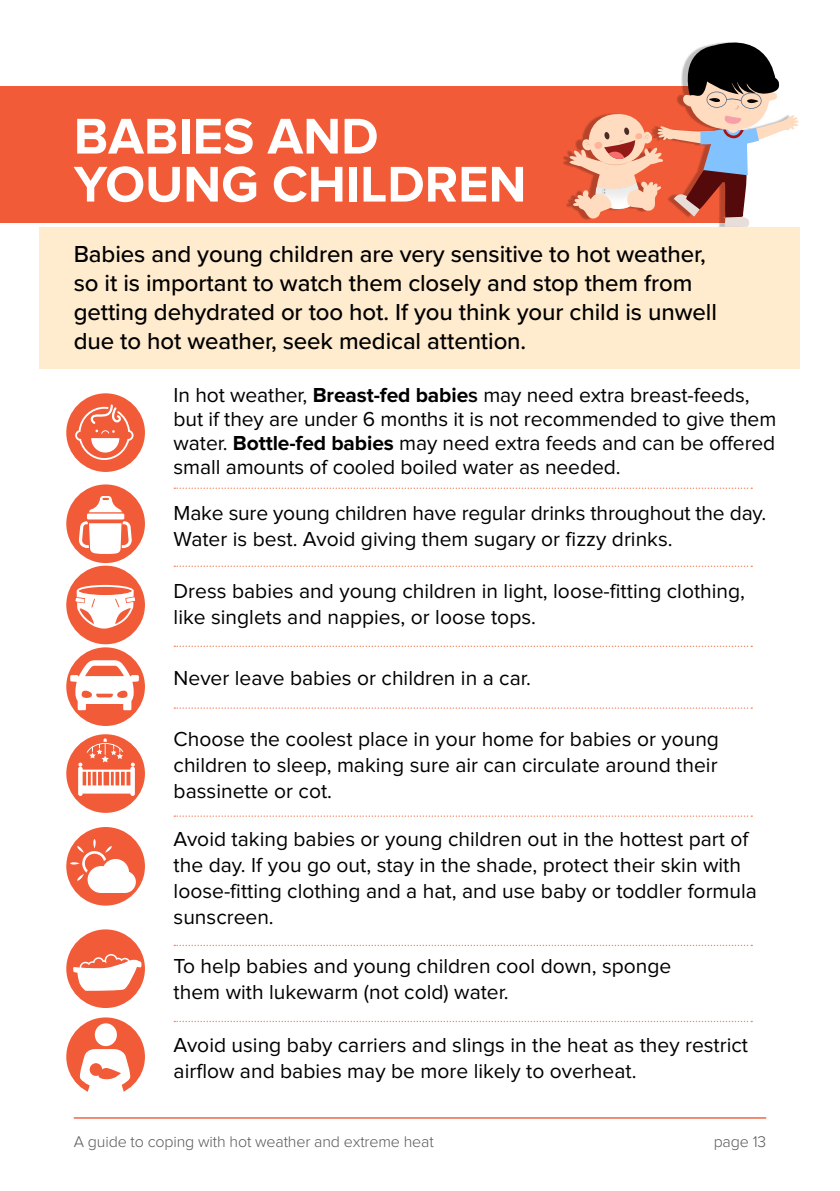
<style>
.page{position:relative;width:840px;height:1191px;background:#fff}
.page>*{position:absolute;margin:0;border:0;box-sizing:border-box;transform-origin:0 0}
.t1{font:700 52px/48px "Proxima Nova";color:#fff}
.t2{font:500 24px/29px "Proxima Nova";letter-spacing:-.005em;color:#000}
.t3{font:21px/26px "Proxima Nova";color:#000}
.t4{font:300 16px "Proxima Nova";letter-spacing:-.01em;color:#58595b}
.s1{font-weight:700}
.s2{font-weight:600}
</style>
<div class="page">
<hr style="left:74px;top:1117px;width:691px;height:1px;background:#f15b38">
<div style="left:66px;top:393px;width:79px;height:79px;background:#f15b38;border-radius:50%"></div>
<div style="left:66px;top:484px;width:79px;height:79px;background:#f15b38;border-radius:50%"></div>
<div style="left:66px;top:565px;width:79px;height:79px;background:#f15b38;border-radius:50%"></div>
<div style="left:66px;top:647px;width:79px;height:79px;background:#f15b38;border-radius:50%"></div>
<div style="left:66px;top:734px;width:79px;height:79px;background:#f15b38;border-radius:50%"></div>
<div style="left:66px;top:827px;width:79px;height:78px;background:#f15b38;border-radius:50%"></div>
<div style="left:39px;top:227px;width:759px;height:142px;background:#ffecce"></div>
<div style="left:0;top:86px;width:726px;height:137px;background:#f15b38"></div>
<svg style="left:78px;top:738px;width:57px;height:58px"></svg>
<svg style="left:75px;top:585px;width:60px;height:44px"></svg>
<svg style="left:75px;top:404px;width:58px;height:56px"></svg>
<div style="left:66px;top:929px;width:79px;height:79px;background:#f15b38;border-radius:50%"></div>
<svg style="left:72px;top:953px;width:70px;height:37px"></svg>
<svg style="left:70px;top:839px;width:66px;height:54px"></svg>
<svg style="left:70px;top:660px;width:69px;height:50px"></svg>
<div style="left:563px;top:42px;width:229px;height:185px;background:#000;opacity:.25"></div>
<svg style="left:568px;top:42px;width:231px;height:185px"></svg>
<svg style="left:174px;top:487px;width:577px;height:2px"></svg>
<svg style="left:174px;top:565px;width:577px;height:2px"></svg>
<svg style="left:174px;top:645px;width:577px;height:2px"></svg>
<svg style="left:174px;top:707px;width:577px;height:2px"></svg>
<svg style="left:174px;top:815px;width:577px;height:2px"></svg>
<svg style="left:174px;top:944px;width:577px;height:2px"></svg>
<svg style="left:174px;top:1020px;width:577px;height:2px"></svg>
<div style="left:66px;top:1017px;width:79px;height:79px;background:#f15b38;border-radius:50%"></div>
<div style="left:95px;top:1023px;width:22px;height:23px;background:#fff;border-radius:50%"></div>
<svg style="left:79px;top:1049px;width:52px;height:47px"></svg>
<div style="left:87px;top:513px;width:37px;height:6px;background:#fff"></div>
<svg style="left:89px;top:496px;width:33px;height:16px"></svg>
<svg style="left:79px;top:521px;width:53px;height:33px"></svg>
<h1 class="t1" style="left:74px;top:113px;width:454px">BABIES AND<br>YOUNG CHILDREN</h1>
<p class="t2" style="left:74px;top:239px;width:644px">Babies and young children are very sensitive to hot weather, so it is important to watch them closely and stop them from getting dehydrated or too hot. If you think your child is unwell due to hot weather, seek medical attention.</p>
<p class="t3" style="left:173px;top:384px;width:604px;line-height:24px">In hot weather, <span class="s1">Breast-fed babie</span><span class="s2">s</span> may need extra breast-feeds, but if they are under 6 months it is not recommended to give them water. <span class="s1">Bottle-fed babies</span> may need extra feeds and can be offered small amounts of cooled boiled water as needed.</p>
<p class="t3" style="left:173px;top:500px;width:594px">Make sure young children have regular drinks throughout the day.<br>Water is best. Avoid giving them sugary or fizzy drinks.</p>
<p class="t3" style="left:173px;top:579px;width:572px">Dress babies and young children in light, loose-fitting clothing, like singlets and nappies, or loose tops.</p>
<p class="t3" style="left:173px;top:665px;width:358px">Never leave babies or children in a car.</p>
<p class="t3" style="left:173px;top:726px;width:546px;text-align:justify">Choose the coolest place in your home for babies or young children to sleep, making sure air can circulate around their bassinette or cot.</p>
<p class="t3" style="left:173px;top:827px;width:584px">Avoid taking babies or young children out in the hottest part of the day. If you go out, stay in the shade, protect their skin with loose-fitting clothing and a hat, and use baby or toddler formula sunscreen.</p>
<p class="t3" style="left:173px;top:953px;width:499px">To help babies and young children cool down, sponge them with lukewarm (not cold) water.</p>
<p class="t3" style="left:173px;top:1032px;width:575px">Avoid using baby carriers and slings in the heat as they restrict airflow and babies may be more likely to overheat.</p>
<p class="t4" style="left:74px;top:1134px;width:361px">A guide to coping with hot weather and extreme heat</p>
<p class="t4" style="left:713px;top:1134px;width:54px">page 13</p>
</div>
